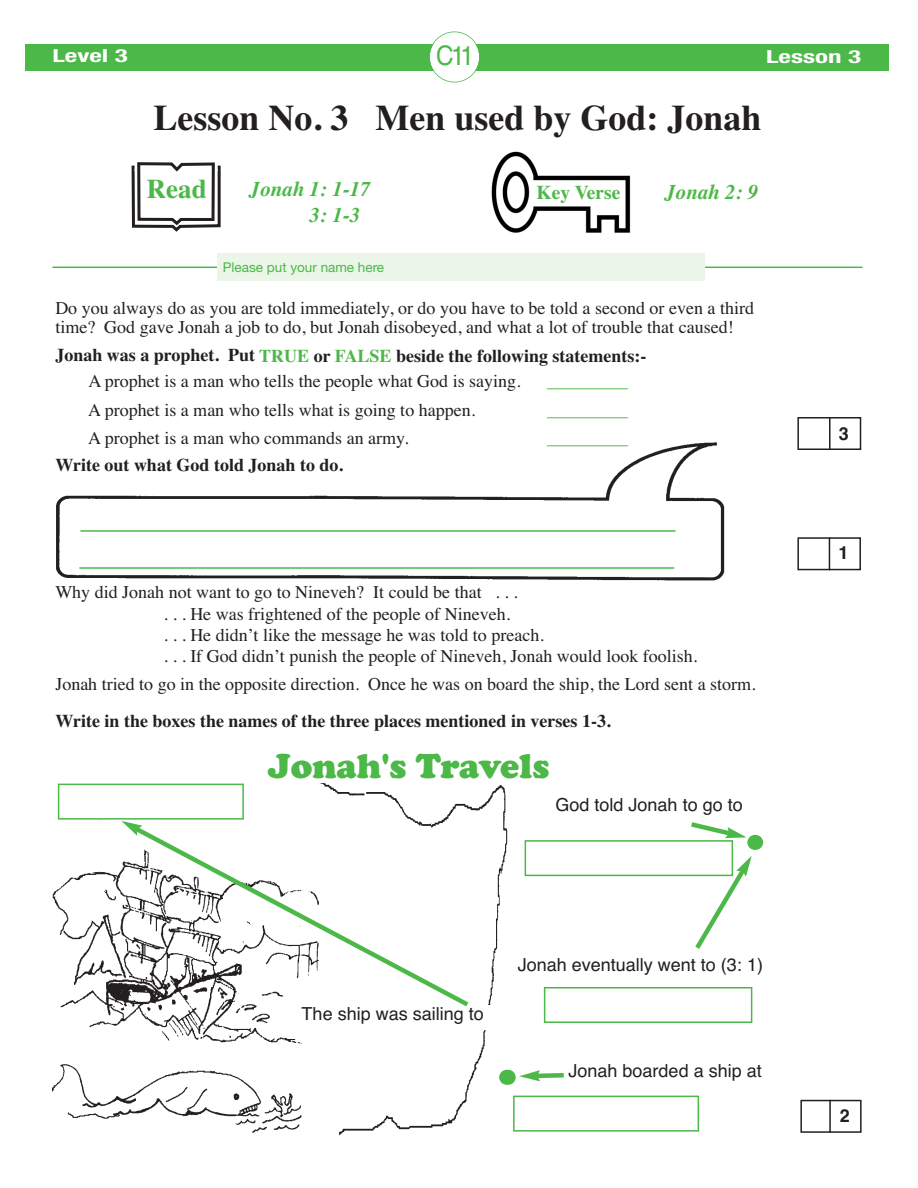
<style>
.page{position:relative;width:918px;height:1188px;background:#fff}
.page>*{position:absolute;margin:0;border:0;box-sizing:border-box;transform-origin:0 0}
.t1{font:700 36px "Times";color:#231f20}
.t2{font:900 36px "Cooper";color:#4cb848}
.t3{font:700 27px "Times";color:#4cb848}
.t4{font:27px "Helvetica";color:#4cb848;scale:.9 1}
.t5{font:italic 700 21px/25.2px "Times";color:#4cb848}
.t6{font:700 19.5px "Times";color:#4cb848}
.t7{font:18px/21px "Times";color:#231f20}
.t8{font:700 18px/25.5px "Times";color:#231f20}
.t9{font:18px "Helvetica";color:#231f20}
.t10{font:18px "Times";color:#4cb848}
.t11{font:700 condensed 18px "Helvetica Neue";color:#fff;scale:1.5 1}
.t12{font:700 18px "Helvetica";color:#231f20}
.t13{font:13.5px "Helvetica Neue";color:#4cb848}
.s1{color:#4cb848}
.s2{font-weight:400}
</style>
<div class="page">
<svg style="left:132px;top:162px;width:89px;height:70px"></svg>
<div style="left:145px;top:176px;width:64px;height:33px;background:#fff"></div>
<img style="left:492px;top:151px;width:139px;height:82px">
<div style="left:26px;top:44px;width:864px;height:27px;background:#4cb848"></div>
<div style="left:430px;top:32px;width:49px;height:50px;background:#fff;border-radius:50%"></div>
<div style="left:429px;top:31px;width:51px;height:51px;border:2px solid #4cb848;border-radius:50%"></div>
<hr style="left:52px;top:267px;width:810px;height:1px;background:#4cb848">
<div style="left:218px;top:253px;width:487px;height:28px;background:#ebf5e8"></div>
<img style="left:56px;top:442px;width:669px;height:139px">
<img style="left:52px;top:784px;width:456px;height:352px">
<div style="left:747px;top:835px;width:16px;height:15px;background:#4cb848;border-radius:8px"></div>
<div style="left:499px;top:1070px;width:17px;height:15px;background:#4cb848;border-radius:8px"></div>
<div style="left:59px;top:785px;width:183px;height:33px;background:#fff"></div>
<div style="left:58px;top:784px;width:186px;height:36px;border:2px solid #4cb848"></div>
<div style="left:513px;top:1096px;width:186px;height:36px;border:2px solid #4cb848"></div>
<div style="left:525px;top:840px;width:208px;height:36px;border:2px solid #4cb848"></div>
<div style="left:544px;top:987px;width:208px;height:36px;border:2px solid #4cb848"></div>
<svg style="left:691px;top:822px;width:56px;height:17px"></svg>
<div style="left:300px;top:1005px;width:191px;height:24px;background:#fff"></div>
<svg style="left:130px;top:823px;width:343px;height:188px"></svg>
<svg style="left:121px;top:821px;width:21px;height:15px"></svg>
<svg style="left:519px;top:1070px;width:45px;height:11px"></svg>
<svg style="left:691px;top:856px;width:61px;height:93px"></svg>
<svg style="left:797px;top:417px;width:65px;height:716px"></svg>
<hr style="left:829px;top:1100px;width:2px;height:33px;background:#231f20">
<hr style="left:80px;top:530px;width:595px;height:2px;background:#4cb848">
<hr style="left:79px;top:567px;width:595px;height:2px;background:#4cb848">
<p class="t11" style="left:52px;top:46px;width:52px">Level 3</p>
<h2 class="t4" style="left:436px;top:45px;width:44px">C11</h2>
<p class="t11" style="left:766px;top:46px;width:65px">Lesson 3</p>
<h1 class="t1" style="left:153px;top:105px;width:610px">Lesson No. 3 Men used by God: Jonah</h1>
<h2 class="t3" style="left:147px;top:179px;width:61px">Read</h2>
<p class="t5" style="left:310px;top:179px;width:63px;text-indent:-60px">Jonah 1: 1-17<br>3: 1-3</p>
<p class="t6" style="left:537px;top:186px;width:85px">Key Verse</p>
<p class="t5" style="left:665px;top:182px;width:95px">Jonah 2: 9</p>
<p class="t13" style="left:223px;top:262px;width:163px">Please put your name here</p>
<p class="t7" style="left:55px;top:299px;width:700px;line-height:19.5px">Do you always do as you are told immediately, or do you have to be told a second or even a third time? God gave Jonah a job to do, but Jonah disobeyed, and what a lot of trouble that caused!</p>
<p class="t8" style="left:88px;top:344px;width:560px;text-indent:-33px">Jonah was a prophet. Put <span class="s1">TRUE</span> or <span class="s1">FALSE</span> beside the following statements:-<br><span class="s2">A prophet is a man who tells the people what God is saying.</span></p>
<p class="t10" style="left:547px;top:374px;width:82px">_________</p>
<p class="t7" style="left:88px;top:401px;width:388px">A prophet is a man who tells what is going to happen.</p>
<p class="t10" style="left:547px;top:403px;width:82px">_________</p>
<p class="t7" style="left:88px;top:429px;width:322px">A prophet is a man who commands an army.</p>
<p class="t10" style="left:547px;top:431px;width:82px">_________</p>
<p class="t8" style="left:55px;top:454px;width:289px">Write out what God told Jonah to do.</p>
<p class="t7" style="left:163px;top:584px;width:536px;text-indent:-108px">Why did Jonah not want to go to Nineveh? It could be that . . .<br>. . . He was frightened of the people of Nineveh.<br>. . . He didn’t like the message he was told to preach.<br>. . . If God didn’t punish the people of Nineveh, Jonah would look foolish.</p>
<p class="t7" style="left:55px;top:675px;width:702px">Jonah tried to go in the opposite direction. Once he was on board the ship, the Lord sent a storm.</p>
<p class="t8" style="left:55px;top:709px;width:557px">Write in the boxes the names of the three places mentioned in verses 1-3.</p>
<h1 class="t2" style="left:268px;top:752px;width:283px">Jonah's Travels</h1>
<p class="t9" style="left:556px;top:798px;width:189px">God told Jonah to go to</p>
<p class="t9" style="left:302px;top:1008px;width:184px">The ship was sailing to</p>
<p class="t9" style="left:518px;top:958px;width:247px">Jonah eventually went to (3: 1)</p>
<p class="t9" style="left:569px;top:1064px;width:195px">Jonah boarded a ship at</p>
<p class="t12" style="left:839px;top:427px;width:12px">3</p>
<p class="t12" style="left:839px;top:546px;width:12px">1</p>
<p class="t12" style="left:840px;top:1109px;width:12px">2</p>
</div>
